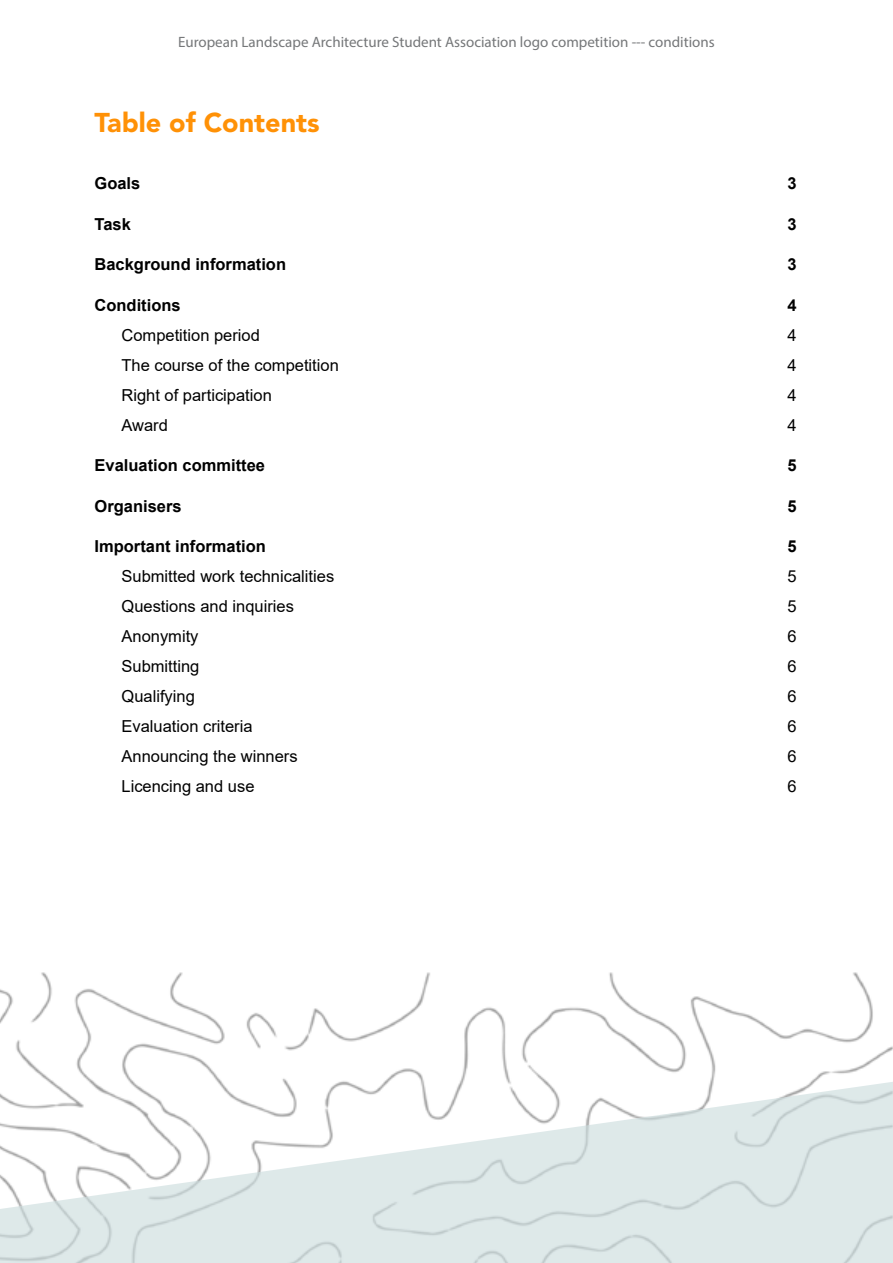
<style>
.page{position:relative;width:893px;height:1263px;background:#fff}
.page>*{position:absolute;margin:0;border:0;box-sizing:border-box;transform-origin:0 0}
.t1{font:900 27px "Avenir";color:#ff9106}
.t2{font:16.5px "Arial";color:#000}
.t3{font:700 16.5px "Arial";color:#000}
.t4{font:15px "Myriad Pro";color:#757779}
</style>
<div class="page">
<img style="left:0;top:972px;width:893px;height:99px">
<svg style="left:0;top:1071px;width:893px;height:192px;fill:#dee9e9"></svg>
<p class="t4" style="left:178px;top:33px;width:538px">European Landscape Architecture Student Association logo competition --- conditions</p>
<h1 class="t1" style="left:94px;top:106px;width:227px">Table of Contents</h1>
<p class="t3" style="left:94px;top:172px;width:47px">Goals</p>
<p class="t3" style="left:787px;top:172px;width:11px">3</p>
<p class="t3" style="left:94px;top:212px;width:38px">Task</p>
<p class="t3" style="left:787px;top:212px;width:11px">3</p>
<p class="t3" style="left:94px;top:253px;width:193px">Background information</p>
<p class="t3" style="left:787px;top:253px;width:11px">3</p>
<p class="t3" style="left:94px;top:293px;width:88px">Conditions</p>
<p class="t3" style="left:787px;top:293px;width:11px">4</p>
<p class="t2" style="left:121px;top:323px;width:140px">Competition period</p>
<p class="t2" style="left:787px;top:323px;width:11px">4</p>
<p class="t2" style="left:121px;top:353px;width:219px">The course of the competition</p>
<p class="t2" style="left:787px;top:353px;width:11px">4</p>
<p class="t2" style="left:121px;top:383px;width:152px">Right of participation</p>
<p class="t2" style="left:787px;top:383px;width:11px">4</p>
<p class="t2" style="left:121px;top:413px;width:48px">Award</p>
<p class="t2" style="left:787px;top:413px;width:11px">4</p>
<p class="t3" style="left:94px;top:454px;width:172px">Evaluation committee</p>
<p class="t3" style="left:787px;top:454px;width:11px">5</p>
<p class="t3" style="left:94px;top:494px;width:89px">Organisers</p>
<p class="t3" style="left:787px;top:494px;width:11px">5</p>
<p class="t3" style="left:94px;top:535px;width:173px">Important information</p>
<p class="t3" style="left:787px;top:535px;width:11px">5</p>
<p class="t2" style="left:121px;top:565px;width:214px">Submitted work technicalities</p>
<p class="t2" style="left:787px;top:565px;width:11px">5</p>
<p class="t2" style="left:121px;top:595px;width:174px">Questions and inquiries</p>
<p class="t2" style="left:787px;top:595px;width:11px">5</p>
<p class="t2" style="left:121px;top:625px;width:79px">Anonymity</p>
<p class="t2" style="left:787px;top:625px;width:11px">6</p>
<p class="t2" style="left:121px;top:655px;width:79px">Submitting</p>
<p class="t2" style="left:787px;top:655px;width:11px">6</p>
<p class="t2" style="left:121px;top:685px;width:75px">Qualifying</p>
<p class="t2" style="left:787px;top:685px;width:11px">6</p>
<p class="t2" style="left:121px;top:715px;width:133px">Evaluation criteria</p>
<p class="t2" style="left:787px;top:715px;width:11px">6</p>
<p class="t2" style="left:121px;top:745px;width:178px">Announcing the winners</p>
<p class="t2" style="left:787px;top:745px;width:11px">6</p>
<p class="t2" style="left:121px;top:775px;width:134px">Licencing and use</p>
<p class="t2" style="left:787px;top:775px;width:11px">6</p>
</div>
